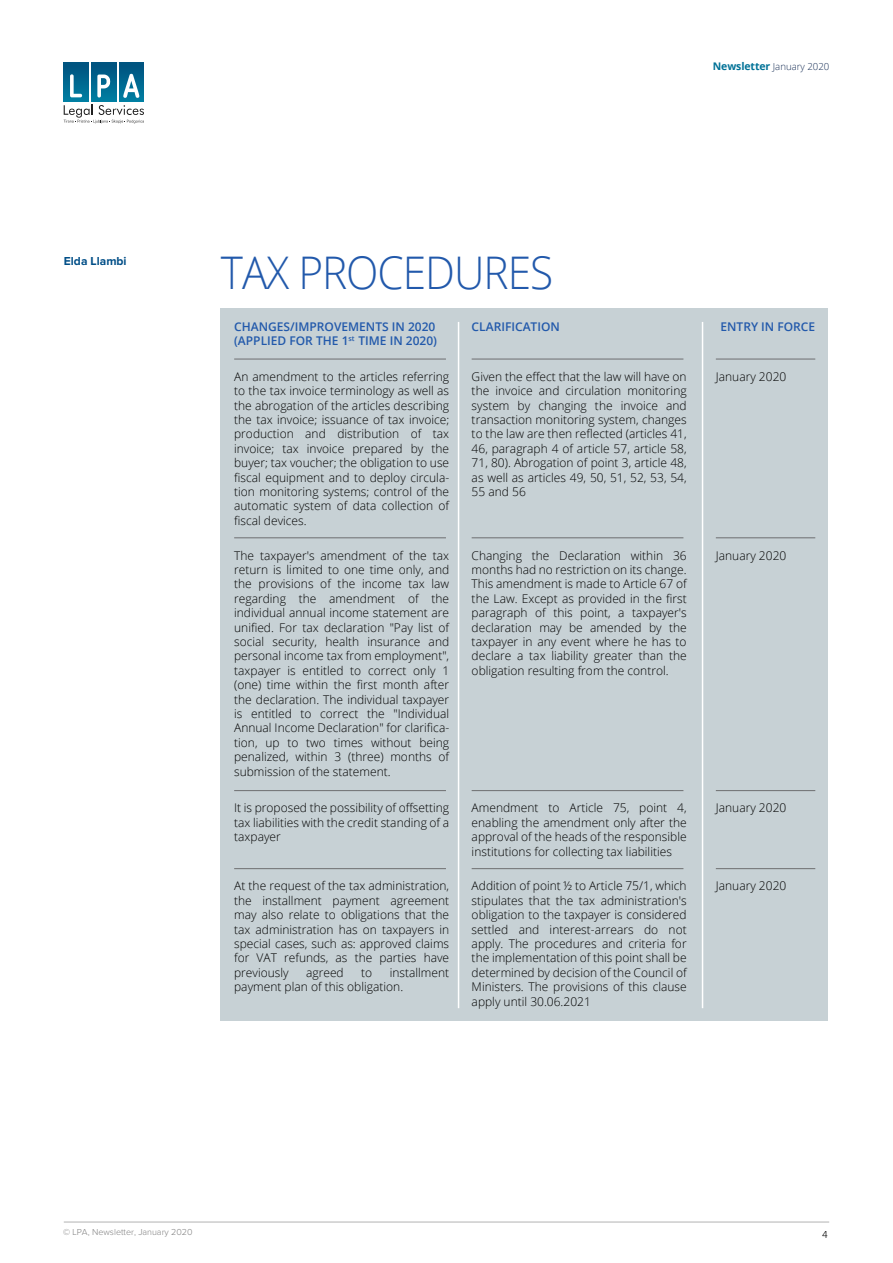
<style>
.page{position:relative;width:893px;height:1263px;background:#fff}
.page>*{position:absolute;margin:0;border:0;box-sizing:border-box;transform-origin:0 0}
.t1{font:300 45px "Open Sans";letter-spacing:-.025em;color:#2259ab;scale:.94 1}
.t2{font:300 12px/14.4px "Open Sans";color:#000;text-align:justify}
.t3{font:600 12px/14.4px "Open Sans";color:#2259ab}
.t4{font:700 12px "Proxima Nova";color:#004e87}
.t5{font:300 10.5px "Proxima Nova";color:#000}
.t6{font:300 9.6px "Open Sans";color:#182f56}
.t7{font:300 9px "Proxima Nova";color:#808080}
.s1{font-weight:700;font-size:10.5px;color:#007297}
</style>
<div class="page">
<div style="left:221px;top:308px;width:607px;height:713px;background:#c7d1d5"></div>
<hr style="left:458px;top:322px;width:1px;height:686px;background:#fff">
<hr style="left:702px;top:322px;width:1px;height:686px;background:#fff">
<hr style="left:234px;top:359px;width:212px;height:1px;background:#6d6e70">
<hr style="left:472px;top:359px;width:211px;height:1px;background:#6d6e70">
<hr style="left:716px;top:359px;width:99px;height:1px;background:#6d6e70">
<hr style="left:234px;top:537px;width:212px;height:1px;background:#6d6e70">
<hr style="left:472px;top:537px;width:211px;height:1px;background:#6d6e70">
<hr style="left:716px;top:537px;width:99px;height:1px;background:#6d6e70">
<hr style="left:234px;top:790px;width:212px;height:1px;background:#6d6e70">
<hr style="left:472px;top:790px;width:211px;height:1px;background:#6d6e70">
<hr style="left:716px;top:790px;width:99px;height:1px;background:#6d6e70">
<hr style="left:234px;top:868px;width:212px;height:1px;background:#6d6e70">
<hr style="left:472px;top:868px;width:211px;height:1px;background:#6d6e70">
<hr style="left:716px;top:868px;width:99px;height:1px;background:#6d6e70">
<div style="left:64px;top:62px;width:24px;height:39px;background:linear-gradient(to bottom,#004f7c,#007ea2)"></div>
<svg style="left:70px;top:74px;width:12px;height:23px"></svg>
<svg style="left:92px;top:62px;width:24px;height:39px"></svg>
<svg style="left:97px;top:75px;width:13px;height:23px"></svg>
<div style="left:119px;top:62px;width:25px;height:39px;background:linear-gradient(to bottom,#004e7c,#0581a4)"></div>
<svg style="left:123px;top:74px;width:16px;height:24px"></svg>
<svg style="left:64px;top:105px;width:80px;height:18px"></svg>
<hr style="left:64px;top:1222px;width:765px;height:1px;background:#b3b3b3">
<p class="t4" style="left:64px;top:255px;width:64px">Elda Llambi</p>
<h1 class="t1" style="left:221px;top:242px;width:355px">TAX PROCEDURES</h1>
<p class="t6" style="left:713px;top:60px;width:118px"><span class="s1">Newsletter</span> January 2020</p>
<p class="t3" style="left:234px;top:319px;width:204px">CHANGES/IMPROVEMENTS IN 2020 (APPLIED FOR THE 1<sup>st</sup> TIME IN 2020)</p>
<p class="t3" style="left:472px;top:319px;width:90px">CLARIFICATION</p>
<p class="t3" style="left:720px;top:319px;width:96px">ENTRY IN FORCE</p>
<p class="t2" style="left:234px;top:369px;width:217px">An amendment to the articles referring to the tax invoice terminology as well as the abrogation of the articles describing the tax invoice; issuance of tax invoice; production and distribution of tax invoice; tax invoice prepared by the buyer; tax voucher; the obligation to use fiscal equipment and to deploy circula&shy;tion monitoring systems; control of the automatic system of data collection of fiscal devices.</p>
<p class="t2" style="left:472px;top:369px;width:217px">Given the effect that the law will have on the invoice and circulation monitoring system by changing the invoice and transaction monitoring system, changes to the law are then reflected (articles 41, 46, paragraph 4 of article 57, article 58, 71, 80). Abrogation of point 3, article 48, as well as articles 49, 50, 51, 52, 53, 54, 55 and 56</p>
<p class="t2" style="left:716px;top:369px;width:72px">January 2020</p>
<p class="t2" style="left:234px;top:548px;width:217px">The taxpayer's amendment of the tax return is limited to one time only, and the provisions of the income tax law regarding the amendment of the individual annual income statement are unified. For tax declaration "Pay list of social security, health insurance and personal income tax from employment", taxpayer is entitled to correct only 1 (one) time within the first month after the declaration. The individual taxpayer is entitled to correct the "Individual Annual Income Declaration" for clarifica&shy;tion, up to two times without being penalized, within 3 (three) months of submission of the statement.</p>
<p class="t2" style="left:472px;top:548px;width:217px">Changing the Declaration within 36 months had no restriction on its change.<br>This amendment is made to Article 67 of the Law. Except as provided in the first paragraph of this point, a taxpayer's declaration may be amended by the taxpayer in any event where he has to declare a tax liability greater than the obligation resulting from the control.</p>
<p class="t2" style="left:716px;top:548px;width:72px">January 2020</p>
<p class="t2" style="left:234px;top:800px;width:217px">It is proposed the possibility of offsetting tax liabilities with the credit standing of a taxpayer</p>
<p class="t2" style="left:472px;top:800px;width:217px">Amendment to Article 75, point 4, enabling the amendment only after the approval of the heads of the responsible institutions for collecting tax liabilities</p>
<p class="t2" style="left:716px;top:800px;width:72px">January 2020</p>
<p class="t2" style="left:234px;top:878px;width:217px">At the request of the tax administration, the installment payment agreement may also relate to obligations that the tax administration has on taxpayers in special cases, such as: approved claims for VAT refunds, as the parties have previously</p>
<p class="t2" style="left:472px;top:878px;width:217px">Addition of point ½ to Article 75/1, which stipulates that the tax administration's obligation to the taxpayer is considered settled and interest-arrears do not apply. The procedures and criteria for the implementation of this point shall be determined by decision of the Council of Ministers. The provisions of this clause apply until 30.06.2021</p>
<p class="t2" style="left:716px;top:878px;width:72px">January 2020</p>
<p class="t2" style="left:234px;top:965px;width:217px;text-indent:156px">installment payment plan of this obligation.</p>
<p class="t2" style="left:306px;top:965px;width:39px">agreed</p>
<p class="t2" style="left:361px;top:965px;width:13px">to</p>
<p class="t7" style="left:63px;top:1228px;width:131px">© LPA, Newsletter, January 2020</p>
<p class="t5" style="left:822px;top:1229px;width:7px">4</p>
</div>
